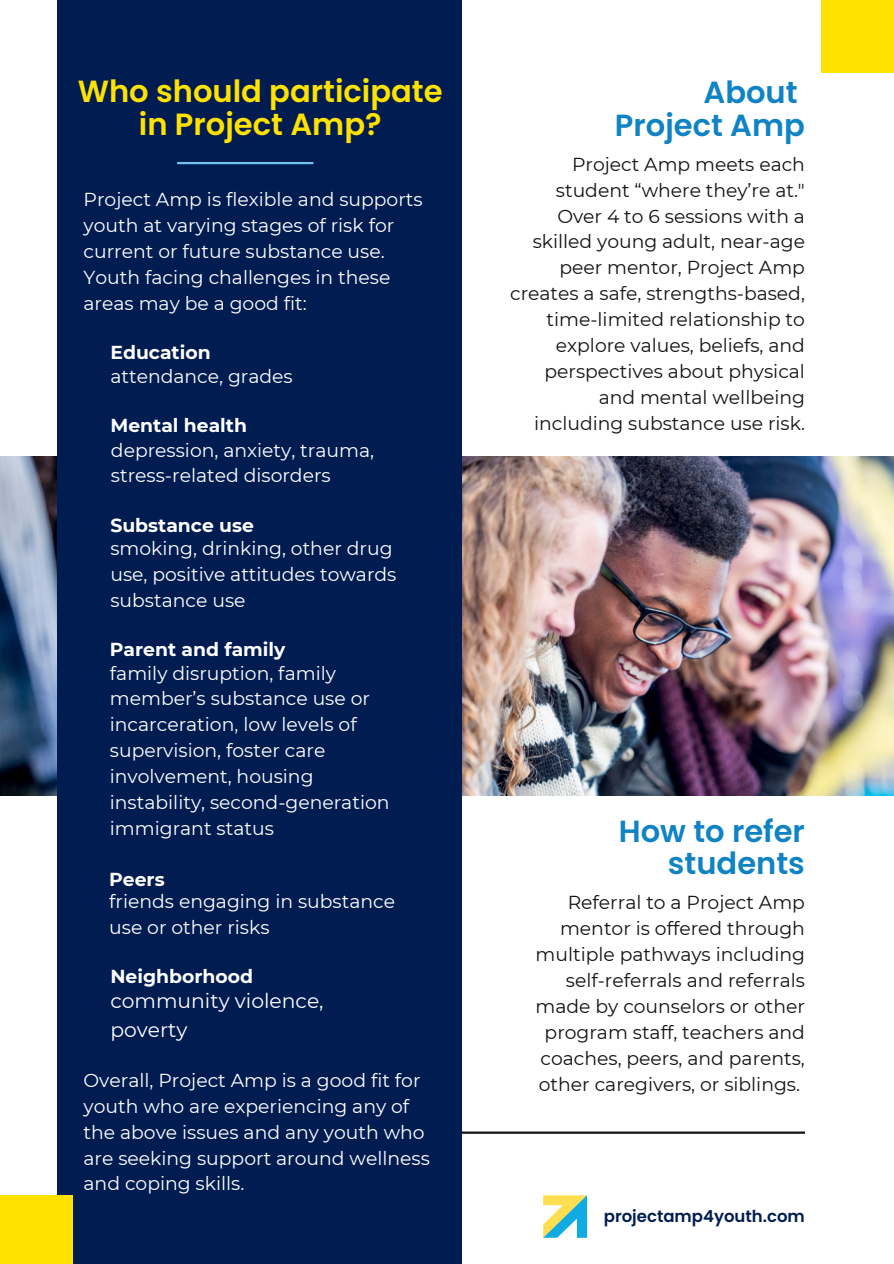
<style>
.page{position:relative;width:894px;height:1264px;background:#fff}
.page>*{position:absolute;margin:0;border:0;box-sizing:border-box;transform-origin:0 0}
.t1{font:600 30.6px/32.7px "Poppins";color:#1083c4;text-align:right}
.t2{font:600 30.6px/32.7px "Poppins";color:#ffe200;text-align:center}
.t3{font:20.25px/28.2px "Montserrat";color:#fff}
.t4{font:18.75px/26px "Montserrat";color:#fff}
.t5{font:18.75px/26px "Montserrat";color:#151211;text-align:right}
.t6{font:700 18.75px "Montserrat";color:#fff}
.t7{font:600 16.5px "Poppins";color:#001c50}
</style>
<div class="page">
<img style="left:0;top:456px;width:893px;height:339px">
<hr style="left:89px;top:1131px;width:715px;height:2px;background:#151211">
<div style="left:57px;top:0;width:404px;height:1263px;background:#001c50"></div>
<div style="left:820px;top:0;width:73px;height:73px;background:#ffe200"></div>
<div style="left:0;top:1195px;width:73px;height:68px;background:#ffe200"></div>
<svg style="left:543px;top:1195px;width:44px;height:42px"></svg>
<hr style="left:177px;top:162px;width:136px;height:2px;background:#70c4f4">
<h1 class="t2" style="left:78px;top:75px;width:366px">Who should participate in Project Amp?</h1>
<p class="t4" style="left:84px;top:187px;width:340px">Project Amp is flexible and supports youth at varying stages of risk for current or future substance use.<br>Youth facing challenges in these areas may be a good fit:</p>
<p class="t6" style="left:110px;top:341px;width:102px">Education</p>
<p class="t4" style="left:110px;top:363px;width:184px">attendance, grades</p>
<p class="t6" style="left:110px;top:414px;width:138px">Mental health</p>
<p class="t4" style="left:111px;top:437px;width:264px">depression, anxiety, trauma, stress-related disorders</p>
<p class="t6" style="left:110px;top:513px;width:145px">Substance use</p>
<p class="t4" style="left:110px;top:535px;width:287px">smoking, drinking, other drug use, positive attitudes towards substance use</p>
<p class="t6" style="left:110px;top:638px;width:177px">Parent and family</p>
<p class="t4" style="left:110px;top:659px;width:281px">family disruption, family member’s substance use or incarceration, low levels of supervision, foster care involvement, housing instability, second-generation immigrant status</p>
<p class="t6" style="left:109px;top:867px;width:57px">Peers</p>
<p class="t4" style="left:109px;top:888px;width:287px">friends engaging in substance use or other risks</p>
<p class="t6" style="left:110px;top:965px;width:144px">Neighborhood</p>
<p class="t3" style="left:110px;top:987px;width:214px">community violence, poverty</p>
<p class="t4" style="left:84px;top:1067px;width:348px">Overall, Project Amp is a good fit for youth who are experiencing any of the above issues and any youth who are seeking support around wellness and coping skills.</p>
<h1 class="t1" style="left:614px;top:76px;width:191px">About<br>Project Amp</h1>
<p class="t5" style="left:510px;top:151px;width:296px">Project Amp meets each student “where they’re at."<br>Over 4 to 6 sessions with a skilled young adult, near-age peer mentor, Project Amp creates a safe, strengths-based, time-limited relationship to explore values, beliefs, and perspectives about physical and mental wellbeing including substance use risk.</p>
<h1 class="t1" style="left:618px;top:814px;width:187px">How to refer students</h1>
<p class="t5" style="left:535px;top:889px;width:271px">Referral to a Project Amp mentor is offered through multiple pathways including self-referrals and referrals made by counselors or other program staff, teachers and coaches, peers, and parents, other caregivers, or siblings.</p>
<p class="t7" style="left:603px;top:1204px;width:202px">projectamp4youth.com</p>
</div>
